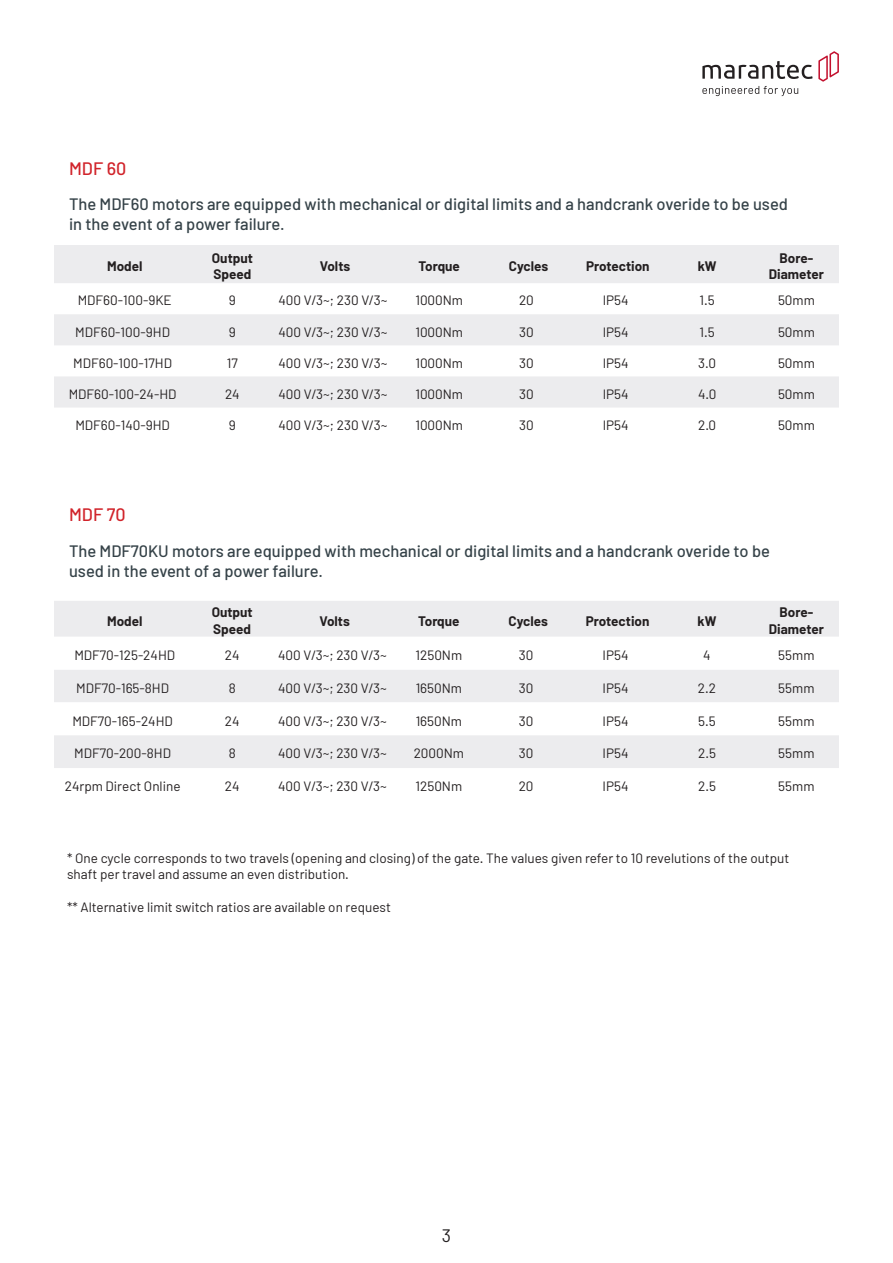
<style>
.page{position:relative;width:893px;height:1263px;background:#fff}
.page>*{position:absolute;margin:0;border:0;box-sizing:border-box;transform-origin:0 0}
.t1{font:500 18px "Barlow";color:#d1232a}
.t2{font:18px "Barlow";color:#231f20}
.t3{font:500 16.5px/19.8px "Barlow";color:#354248}
.t4{font:13.5px/16.2px "Barlow";color:#231f20}
.t5{font:700 13.5px "Barlow";color:#231f20}
</style>
<div class="page">
<svg style="left:702px;top:51px;width:137px;height:45px"></svg>
<svg style="left:54px;top:245px;width:785px;height:163px;fill:#ececee"></svg>
<div style="left:54px;top:601px;width:785px;height:167px;background:#ececee"></div>
<svg style="left:54px;top:637px;width:785px;height:98px"></svg>
<p class="t1" style="left:69px;top:155px;width:59px">MDF 60</p>
<p class="t3" style="left:69px;top:193px;width:720px">The MDF60 motors are equipped with mechanical or digital limits and a handcrank overide to be used in the event of a power failure.</p>
<p class="t5" style="left:107px;top:258px;width:37px">Model</p>
<p class="t5" style="left:212px;top:249px;width:42px">Output</p>
<p class="t5" style="left:213px;top:266px;width:39px">Speed</p>
<p class="t5" style="left:320px;top:258px;width:32px">Volts</p>
<p class="t5" style="left:419px;top:258px;width:43px">Torque</p>
<p class="t5" style="left:509px;top:258px;width:41px">Cycles</p>
<p class="t5" style="left:586px;top:258px;width:65px">Protection</p>
<p class="t5" style="left:698px;top:258px;width:20px">kW</p>
<p class="t5" style="left:779px;top:249px;width:35px">Bore-</p>
<p class="t5" style="left:769px;top:266px;width:57px">Diameter</p>
<p class="t4" style="left:78px;top:292px;width:95px">MDF60-100-9KE</p>
<p class="t4" style="left:229px;top:292px;width:9px">9</p>
<p class="t4" style="left:278px;top:292px;width:111px">400 V/3~; 230 V/3~</p>
<p class="t4" style="left:415px;top:292px;width:49px">1000Nm</p>
<p class="t4" style="left:519px;top:292px;width:16px">20</p>
<p class="t4" style="left:603px;top:292px;width:27px">IP54</p>
<p class="t4" style="left:699px;top:292px;width:17px">1.5</p>
<p class="t4" style="left:778px;top:292px;width:38px">50mm</p>
<p class="t4" style="left:75px;top:323px;width:96px">MDF60-100-9HD</p>
<p class="t4" style="left:229px;top:323px;width:9px">9</p>
<p class="t4" style="left:278px;top:323px;width:111px">400 V/3~; 230 V/3~</p>
<p class="t4" style="left:415px;top:323px;width:49px">1000Nm</p>
<p class="t4" style="left:519px;top:323px;width:16px">30</p>
<p class="t4" style="left:603px;top:323px;width:27px">IP54</p>
<p class="t4" style="left:699px;top:323px;width:17px">1.5</p>
<p class="t4" style="left:778px;top:323px;width:38px">50mm</p>
<p class="t4" style="left:73px;top:354px;width:100px">MDF60-100-17HD</p>
<p class="t4" style="left:227px;top:354px;width:13px">17</p>
<p class="t4" style="left:278px;top:354px;width:111px">400 V/3~; 230 V/3~</p>
<p class="t4" style="left:415px;top:354px;width:49px">1000Nm</p>
<p class="t4" style="left:519px;top:354px;width:16px">30</p>
<p class="t4" style="left:603px;top:354px;width:27px">IP54</p>
<p class="t4" style="left:698px;top:354px;width:19px">3.0</p>
<p class="t4" style="left:778px;top:354px;width:38px">50mm</p>
<p class="t4" style="left:69px;top:385px;width:109px">MDF60-100-24-HD</p>
<p class="t4" style="left:225px;top:385px;width:16px">24</p>
<p class="t4" style="left:278px;top:385px;width:111px">400 V/3~; 230 V/3~</p>
<p class="t4" style="left:415px;top:385px;width:49px">1000Nm</p>
<p class="t4" style="left:519px;top:385px;width:16px">30</p>
<p class="t4" style="left:603px;top:385px;width:27px">IP54</p>
<p class="t4" style="left:698px;top:385px;width:20px">4.0</p>
<p class="t4" style="left:778px;top:385px;width:38px">50mm</p>
<p class="t4" style="left:75px;top:417px;width:96px">MDF60-140-9HD</p>
<p class="t4" style="left:229px;top:417px;width:9px">9</p>
<p class="t4" style="left:278px;top:417px;width:111px">400 V/3~; 230 V/3~</p>
<p class="t4" style="left:415px;top:417px;width:49px">1000Nm</p>
<p class="t4" style="left:519px;top:417px;width:16px">30</p>
<p class="t4" style="left:603px;top:417px;width:27px">IP54</p>
<p class="t4" style="left:698px;top:417px;width:20px">2.0</p>
<p class="t4" style="left:778px;top:417px;width:38px">50mm</p>
<p class="t1" style="left:69px;top:501px;width:58px">MDF 70</p>
<p class="t3" style="left:69px;top:540px;width:702px">The MDF70KU motors are equipped with mechanical or digital limits and a handcrank overide to be used in the event of a power failure.</p>
<p class="t5" style="left:107px;top:612px;width:37px">Model</p>
<p class="t5" style="left:212px;top:604px;width:42px">Output</p>
<p class="t5" style="left:213px;top:620px;width:39px">Speed</p>
<p class="t5" style="left:319px;top:612px;width:32px">Volts</p>
<p class="t5" style="left:418px;top:612px;width:43px">Torque</p>
<p class="t5" style="left:509px;top:612px;width:41px">Cycles</p>
<p class="t5" style="left:586px;top:612px;width:65px">Protection</p>
<p class="t5" style="left:698px;top:612px;width:20px">kW</p>
<p class="t5" style="left:779px;top:604px;width:35px">Bore-</p>
<p class="t5" style="left:769px;top:620px;width:57px">Diameter</p>
<p class="t4" style="left:74px;top:647px;width:102px">MDF70-125-24HD</p>
<p class="t4" style="left:225px;top:647px;width:16px">24</p>
<p class="t4" style="left:278px;top:647px;width:111px">400 V/3~; 230 V/3~</p>
<p class="t4" style="left:415px;top:647px;width:48px">1250Nm</p>
<p class="t4" style="left:519px;top:647px;width:16px">30</p>
<p class="t4" style="left:603px;top:647px;width:27px">IP54</p>
<p class="t4" style="left:703px;top:647px;width:9px">4</p>
<p class="t4" style="left:778px;top:647px;width:38px">55mm</p>
<p class="t4" style="left:76px;top:679px;width:94px">MDF70-165-8HD</p>
<p class="t4" style="left:229px;top:679px;width:9px">8</p>
<p class="t4" style="left:278px;top:679px;width:111px">400 V/3~; 230 V/3~</p>
<p class="t4" style="left:416px;top:679px;width:48px">1650Nm</p>
<p class="t4" style="left:519px;top:679px;width:16px">30</p>
<p class="t4" style="left:603px;top:679px;width:27px">IP54</p>
<p class="t4" style="left:698px;top:679px;width:20px">2.2</p>
<p class="t4" style="left:778px;top:679px;width:38px">55mm</p>
<p class="t4" style="left:72px;top:712px;width:102px">MDF70-165-24HD</p>
<p class="t4" style="left:225px;top:712px;width:16px">24</p>
<p class="t4" style="left:278px;top:712px;width:111px">400 V/3~; 230 V/3~</p>
<p class="t4" style="left:416px;top:712px;width:48px">1650Nm</p>
<p class="t4" style="left:519px;top:712px;width:16px">30</p>
<p class="t4" style="left:603px;top:712px;width:27px">IP54</p>
<p class="t4" style="left:698px;top:712px;width:19px">5.5</p>
<p class="t4" style="left:778px;top:712px;width:38px">55mm</p>
<p class="t4" style="left:74px;top:745px;width:98px">MDF70-200-8HD</p>
<p class="t4" style="left:229px;top:745px;width:9px">8</p>
<p class="t4" style="left:278px;top:745px;width:111px">400 V/3~; 230 V/3~</p>
<p class="t4" style="left:414px;top:745px;width:52px">2000Nm</p>
<p class="t4" style="left:519px;top:745px;width:16px">30</p>
<p class="t4" style="left:603px;top:745px;width:27px">IP54</p>
<p class="t4" style="left:698px;top:745px;width:19px">2.5</p>
<p class="t4" style="left:778px;top:745px;width:38px">55mm</p>
<p class="t4" style="left:65px;top:778px;width:117px">24rpm Direct Online</p>
<p class="t4" style="left:225px;top:778px;width:16px">24</p>
<p class="t4" style="left:278px;top:778px;width:111px">400 V/3~; 230 V/3~</p>
<p class="t4" style="left:415px;top:778px;width:48px">1250Nm</p>
<p class="t4" style="left:519px;top:778px;width:16px">20</p>
<p class="t4" style="left:603px;top:778px;width:27px">IP54</p>
<p class="t4" style="left:698px;top:778px;width:19px">2.5</p>
<p class="t4" style="left:778px;top:778px;width:38px">55mm</p>
<p class="t4" style="left:67px;top:850px;width:724px">* One cycle corresponds to two travels (opening and closing) of the gate. The values given refer to 10 revelutions of the output shaft per travel and assume an even distribution.</p>
<p class="t4" style="left:67px;top:898px;width:325px">** Alternative limit switch ratios are available on request</p>
<h1 class="t2" style="left:442px;top:1224px;width:11px">3</h1>
</div>
